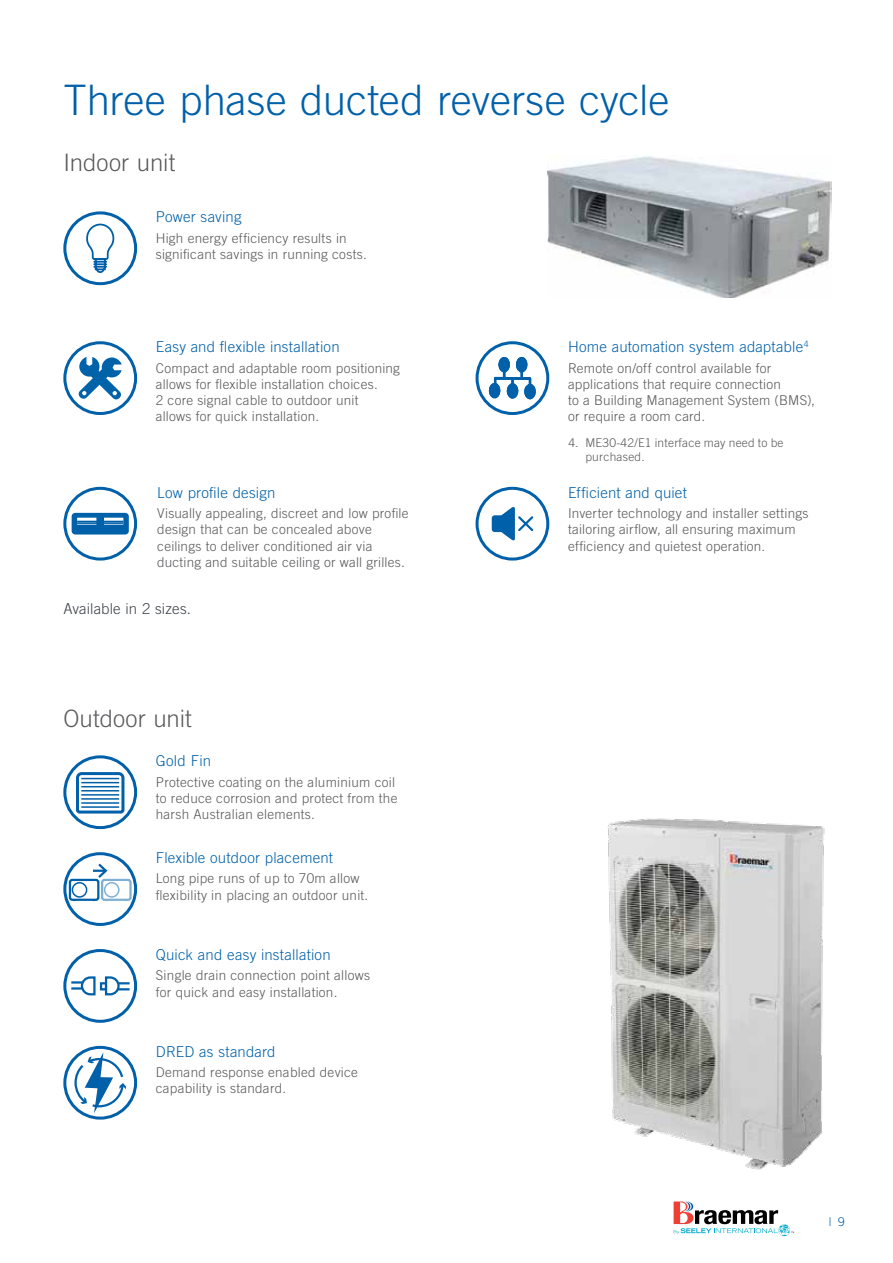
<style>
.page{position:relative;width:893px;height:1263px;background:#fff}
.page>*{position:absolute;margin:0;border:0;box-sizing:border-box;transform-origin:0 0}
.t1{font:300 42px "Trade Gothic LT Std";color:#0060a9}
.t2{font:300 24px "Trade Gothic LT Std";letter-spacing:.005em;color:#58595b}
.t3{font:300 15px "Trade Gothic LT Std";letter-spacing:.015em;color:#0060a9}
.t4{font:300 15px "Trade Gothic LT Std";letter-spacing:.01em;color:#3c4149}
.t5{font:300 13.5px/16.2px "Trade Gothic LT Std";letter-spacing:.02em;color:#58595b}
.t6{font:300 12px/14.4px "Trade Gothic LT Std";letter-spacing:.02em;color:#58595b}
.t7{font:300 12px "Trade Gothic LT Std";color:#0060a9}
</style>
<div class="page">
<div style="left:476px;top:487px;width:73px;height:73px;border:3px solid #0060a9;border-radius:50%"></div>
<svg style="left:492px;top:507px;width:42px;height:34px"></svg>
<div style="left:63px;top:487px;width:74px;height:73px;border:3px solid #0060a9;border-radius:50%"></div>
<svg style="left:72px;top:513px;width:57px;height:21px"></svg>
<hr style="left:77px;top:521px;width:46px;height:1px;background:#0060a9">
<hr style="left:77px;top:522px;width:46px;height:2px;background:#0060a9">
<div style="left:63px;top:341px;width:74px;height:74px;border:3px solid #0060a9;border-radius:50%"></div>
<svg style="left:78px;top:357px;width:44px;height:42px"></svg>
<div style="left:476px;top:341px;width:73px;height:74px;border:3px solid #0060a9;border-radius:50%"></div>
<svg style="left:487px;top:357px;width:49px;height:44px"></svg>
<div style="left:63px;top:211px;width:74px;height:74px;border:3px solid #0060a9;border-radius:50%"></div>
<svg style="left:86px;top:223px;width:29px;height:50px"></svg>
<img style="left:547px;top:155px;width:285px;height:143px">
<img style="left:607px;top:818px;width:218px;height:352px">
<div style="left:63px;top:852px;width:74px;height:74px;border:3px solid #0060a9;border-radius:50%"></div>
<div style="left:69px;top:879px;width:30px;height:22px;border:2px solid #0060a9;border-radius:2px"></div>
<div style="left:72px;top:882px;width:15px;height:16px;border:2px solid #0060a9;border-radius:50%"></div>
<div style="left:101px;top:879px;width:31px;height:22px;border:2px solid #0060a9;border-radius:2px"></div>
<div style="left:104px;top:882px;width:16px;height:16px;border:2px solid #0060a9;border-radius:50%"></div>
<svg style="left:93px;top:863px;width:16px;height:17px"></svg>
<div style="left:63px;top:949px;width:74px;height:74px;border:3px solid #0060a9;border-radius:50%"></div>
<div style="left:70px;top:981px;width:19px;height:8px;border:2px solid #0060a9"></div>
<svg style="left:80px;top:975px;width:52px;height:21px"></svg>
<div style="left:63px;top:1046px;width:74px;height:73px;border:3px solid #0060a9;border-radius:50%"></div>
<svg style="left:73px;top:1052px;width:53px;height:61px"></svg>
<div style="left:63px;top:755px;width:74px;height:74px;border:3px solid #0060a9;border-radius:50%"></div>
<svg style="left:74px;top:770px;width:52px;height:45px"></svg>
<hr style="left:81px;top:778px;width:38px;height:1px;background:#0060a9">
<hr style="left:81px;top:782px;width:38px;height:1px;background:#0060a9">
<hr style="left:81px;top:786px;width:38px;height:1px;background:#0060a9">
<hr style="left:81px;top:790px;width:38px;height:1px;background:#0060a9">
<hr style="left:81px;top:794px;width:38px;height:2px;background:#0060a9">
<hr style="left:81px;top:798px;width:38px;height:2px;background:#0060a9">
<hr style="left:81px;top:802px;width:38px;height:2px;background:#0060a9">
<hr style="left:81px;top:806px;width:38px;height:2px;background:#0060a9">
<svg style="left:674px;top:1201px;width:120px;height:35px"></svg>
<h1 class="t1" style="left:63px;top:76px;width:608px">Three phase ducted reverse cycle</h1>
<h2 class="t2" style="left:63px;top:148px;width:114px">Indoor unit</h2>
<p class="t3" style="left:156px;top:208px;width:87px">Power saving</p>
<p class="t5" style="left:156px;top:230px;width:213px">High energy efficiency results in significant savings in running costs.</p>
<p class="t3" style="left:156px;top:338px;width:185px">Easy and flexible installation</p>
<p class="t5" style="left:156px;top:359px;width:246px">Compact and adaptable room positioning allows for flexible installation choices.<br>2 core signal cable to outdoor unit<br>allows for quick installation.</p>
<p class="t3" style="left:157px;top:483px;width:120px">Low profile design</p>
<p class="t5" style="left:157px;top:505px;width:253px">Visually appealing, discreet and low profile design that can be concealed above ceilings to deliver conditioned air via ducting and suitable ceiling or wall grilles.</p>
<p class="t4" style="left:63px;top:600px;width:129px">Available in 2 sizes.</p>
<h2 class="t2" style="left:63px;top:705px;width:130px">Outdoor unit</h2>
<p class="t3" style="left:156px;top:752px;width:57px">Gold Fin</p>
<p class="t5" style="left:156px;top:773px;width:243px">Protective coating on the aluminium coil to reduce corrosion and protect from the harsh Australian elements.</p>
<p class="t3" style="left:156px;top:849px;width:179px">Flexible outdoor placement</p>
<p class="t5" style="left:156px;top:870px;width:214px">Long pipe runs of up to 70m allow flexibility in placing an outdoor unit.</p>
<p class="t3" style="left:156px;top:946px;width:176px">Quick and easy installation</p>
<p class="t5" style="left:156px;top:967px;width:216px">Single drain connection point allows for quick and easy installation.</p>
<p class="t3" style="left:156px;top:1042px;width:121px">DRED as standard</p>
<p class="t5" style="left:156px;top:1064px;width:204px">Demand response enabled device capability is standard.</p>
<p class="t3" style="left:568px;top:338px;width:242px">Home automation system adaptable<sup>4</sup></p>
<p class="t5" style="left:568px;top:359px;width:248px">Remote on/off control available for applications that require connection<br>to a Building Management System (BMS), or require a room card.</p>
<p class="t6" style="left:585px;top:435px;width:200px;text-indent:-17px">4. ME30-42/E1 interface may need to be purchased.</p>
<p class="t3" style="left:568px;top:483px;width:120px">Efficient and quiet</p>
<p class="t5" style="left:568px;top:505px;width:242px">Inverter technology and installer settings tailoring airflow, all ensuring maximum efficiency and quietest operation.</p>
<p class="t7" style="left:829px;top:1214px;width:18px">| 9</p>
</div>
